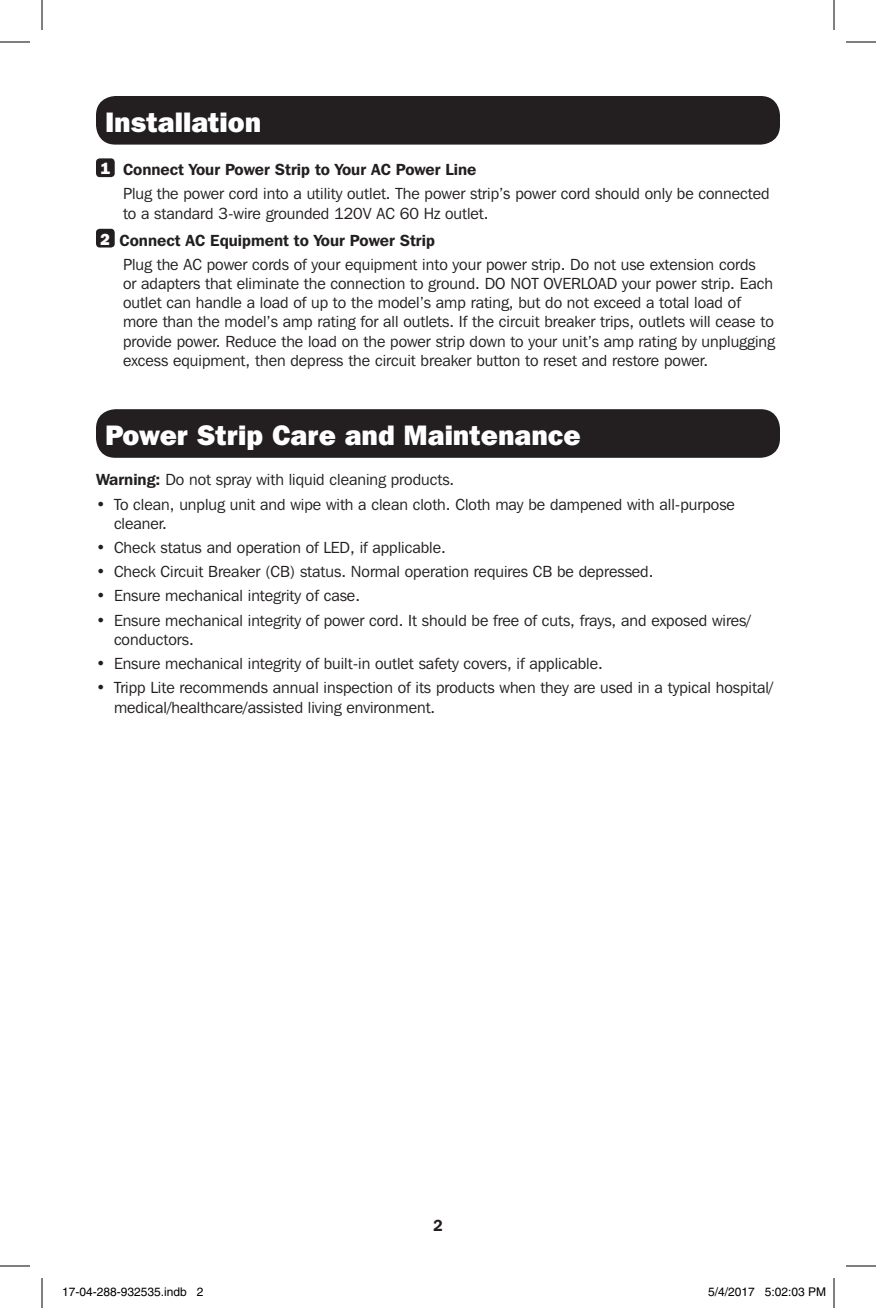
<style>
.page{position:relative;width:876px;height:1308px;background:#fff}
.page>*{position:absolute;margin:0;border:0;box-sizing:border-box;transform-origin:0 0}
.t1{font:800 28px "Franklin Gothic IT Cby BT";color:#fff}
.t2{font:16px/19.2px "Franklin Gothic IT Cby BT";color:#231f20}
.t3{font:600 16px "Franklin Gothic IT Cby BT";color:#231f20}
.t4{font:800 16px "Franklin Gothic IT Cby BT";color:#fff}
.t5{font:12px "Helvetica";color:#000}
.s1{font-weight:600}
</style>
<div class="page">
<div style="left:96px;top:96px;width:684px;height:49px;background:#231f20;border-radius:19px"></div>
<div style="left:96px;top:409px;width:684px;height:49px;background:#231f20;border-radius:19px"></div>
<div style="left:96px;top:158px;width:19px;height:19px;background:#231f20;border-radius:4px"></div>
<div style="left:96px;top:229px;width:19px;height:19px;background:#231f20;border-radius:4px"></div>
<hr style="left:0;top:42px;width:30px;height:1px;background:#000">
<hr style="left:846px;top:42px;width:30px;height:1px;background:#000">
<hr style="left:0;top:1266px;width:30px;height:1px;background:#000">
<hr style="left:846px;top:1266px;width:30px;height:1px;background:#000">
<hr style="left:42px;top:0;width:1px;height:30px;background:#000">
<hr style="left:42px;top:1278px;width:1px;height:30px;background:#000">
<hr style="left:834px;top:0;width:1px;height:30px;background:#000">
<hr style="left:834px;top:1278px;width:1px;height:30px;background:#000">
<p class="t1" style="left:105px;top:104px;width:158px">Installation</p>
<p class="t4" style="left:100px;top:158px;width:11px">1</p>
<p class="t3" style="left:123px;top:159px;width:355px">Connect Your Power Strip to Your AC Power Line</p>
<p class="t2" style="left:123px;top:184px;width:648px">Plug the power cord into a utility outlet. The power strip’s power cord should only be connected to a standard 3-wire grounded 120V AC 60 Hz outlet.</p>
<p class="t4" style="left:100px;top:229px;width:11px">2</p>
<p class="t3" style="left:120px;top:230px;width:317px">Connect AC Equipment to Your Power Strip</p>
<p class="t2" style="left:123px;top:254px;width:653px">Plug the AC power cords of your equipment into your power strip. Do not use extension cords<br>or adapters that eliminate the connection to ground. DO NOT OVERLOAD your power strip. Each outlet can handle a load of up to the model’s amp rating, but do not exceed a total load of more than the model’s amp rating for all outlets. If the circuit breaker trips, outlets will cease to provide power. Reduce the load on the power strip down to your unit’s amp rating by unplugging excess equipment, then depress the circuit breaker button to reset and restore power.</p>
<p class="t1" style="left:105px;top:417px;width:477px">Power Strip Care and Maintenance</p>
<p class="t2" style="left:96px;top:470px;width:360px"><span class="s1">Warning:</span> Do not spray with liquid cleaning products.</p>
<p class="t2" style="left:114px;top:494px;width:622px;text-indent:-18px">• To clean, unplug unit and wipe with a clean cloth. Cloth may be dampened with all-purpose cleaner.</p>
<p class="t2" style="left:96px;top:538px;width:351px">• Check status and operation of LED, if applicable.</p>
<p class="t2" style="left:96px;top:562px;width:559px">• Check Circuit Breaker (CB) status. Normal operation requires CB be depressed.</p>
<p class="t2" style="left:96px;top:586px;width:266px">• Ensure mechanical integrity of case.</p>
<p class="t2" style="left:114px;top:610px;width:639px;text-indent:-18px">• Ensure mechanical integrity of power cord. It should be free of cuts, frays, and exposed wires/ conductors.</p>
<p class="t2" style="left:96px;top:654px;width:508px">• Ensure mechanical integrity of built-in outlet safety covers, if applicable.</p>
<p class="t2" style="left:114px;top:678px;width:661px;text-indent:-18px">• Tripp Lite recommends annual inspection of its products when they are used in a typical hospital/ medical/healthcare/assisted living environment.</p>
<p class="t3" style="left:433px;top:1215px;width:11px">2</p>
<p class="t5" style="left:62px;top:1285px;width:143px">17-04-288-932535.indb 2</p>
<p class="t5" style="left:708px;top:1285px;width:120px">5/4/2017 5:02:03 PM</p>
</div>
